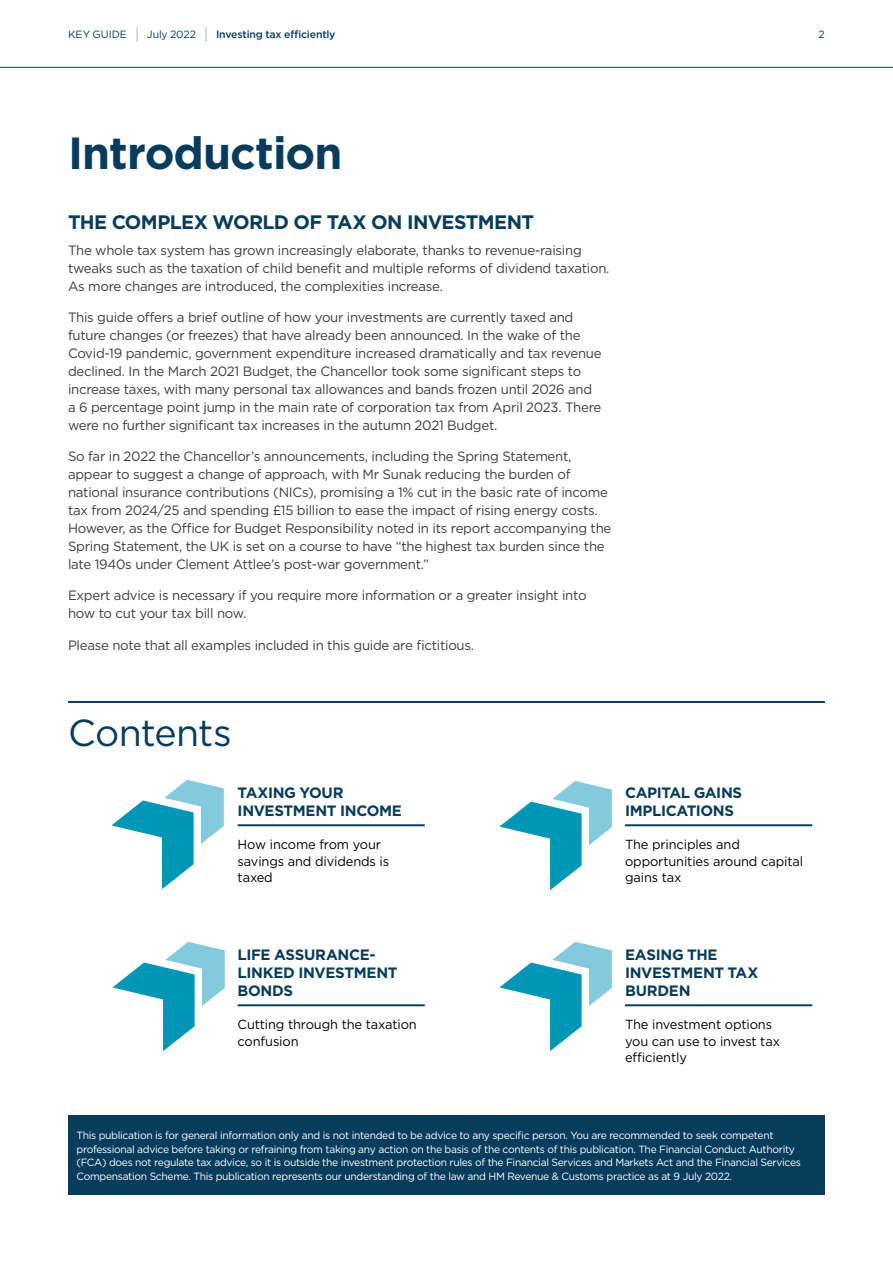
<style>
.page{position:relative;width:893px;height:1263px;background:#fff}
.page>*{position:absolute;margin:0;border:0;box-sizing:border-box;transform-origin:0 0}
.t1{font:700 45px "Gotham";letter-spacing:-.02em;color:#083c5d}
.t2{font:37.5px "Gotham";letter-spacing:-.015em;color:#083c5d}
.t3{font:700 19.5px "Gotham";letter-spacing:-.03em;color:#083c5d}
.t4{font:700 15px/18px "Gotham";letter-spacing:-.02em;color:#083c5d}
.t5{font:13.5px/18px "Gotham";letter-spacing:-.02em;color:#3c3c3b}
.t6{font:13.2px/16.5px "Gotham";letter-spacing:-.01em;color:#000}
.t7{font:10.5px/13.5px "Gotham";letter-spacing:-.03em;color:#fff}
.t8{font:500 10.5px "Gotham";letter-spacing:-.015em;color:#083c5d}
.t9{font:10.5px "Gotham";color:#083c5d}
.s1{font-weight:400}
.s2{font-weight:100;font-size:16.2px}
</style>
<div class="page">
<hr style="left:238px;top:824px;width:187px;height:2px;background:#083c5d">
<hr style="left:238px;top:1004px;width:187px;height:2px;background:#083c5d">
<hr style="left:625px;top:824px;width:187px;height:2px;background:#083c5d">
<hr style="left:625px;top:1004px;width:187px;height:2px;background:#083c5d">
<hr style="left:68px;top:701px;width:757px;height:2px;background:#083c5d">
<div style="left:68px;top:1115px;width:757px;height:80px;background:#083c5d"></div>
<hr style="left:0;top:67px;width:893px;height:1px;background:#083c5d">
<svg style="left:112px;top:780px;width:112px;height:109px"></svg>
<svg style="left:113px;top:942px;width:112px;height:109px"></svg>
<svg style="left:500px;top:781px;width:112px;height:109px"></svg>
<svg style="left:500px;top:942px;width:112px;height:109px"></svg>
<p class="t8" style="left:68px;top:27px;width:269px"><span class="s1">KEY GUIDE</span> <span class="s2">|</span> <span class="s1">July 2022</span> <span class="s2">|</span> Investing tax efficiently</p>
<p class="t9" style="left:819px;top:27px;width:8px">2</p>
<h1 class="t1" style="left:68px;top:123px;width:276px">Introduction</h1>
<h3 class="t3" style="left:68px;top:209px;width:468px">THE COMPLEX WORLD OF TAX ON INVESTMENT</h3>
<p class="t5" style="left:68px;top:241px;width:543px">The whole tax system has grown increasingly elaborate, thanks to revenue-raising tweaks such as the taxation of child benefit and multiple reforms of dividend taxation.<br>As more changes are introduced, the complexities increase.</p>
<p class="t5" style="left:68px;top:308px;width:535px">This guide offers a brief outline of how your investments are currently taxed and future changes (or freezes) that have already been announced. In the wake of the Covid-19 pandemic, government expenditure increased dramatically and tax revenue declined. In the March 2021 Budget, the Chancellor took some significant steps to increase taxes, with many personal tax allowances and bands frozen until 2026 and a 6 percentage point jump in the main rate of corporation tax from April 2023. There were no further significant tax increases in the autumn 2021 Budget.</p>
<p class="t5" style="left:68px;top:447px;width:545px">So far in 2022 the Chancellor’s announcements, including the Spring Statement, appear to suggest a change of approach, with Mr Sunak reducing the burden of national insurance contributions (NICs), promising a 1% cut in the basic rate of income tax from 2024/25 and spending £15 billion to ease the impact of rising energy costs.<br>However, as the Office for Budget Responsibility noted in its report accompanying the Spring Statement, the UK is set on a course to have “the highest tax burden since the late 1940s under Clement Attlee’s post-war government.”</p>
<p class="t5" style="left:68px;top:586px;width:520px">Expert advice is necessary if you require more information or a greater insight into how to cut your tax bill now.</p>
<p class="t5" style="left:68px;top:636px;width:408px">Please note that all examples included in this guide are fictitious.</p>
<h2 class="t2" style="left:68px;top:708px;width:165px">Contents</h2>
<p class="t4" style="left:238px;top:783px;width:166px">TAXING YOUR<br>INVESTMENT INCOME</p>
<p class="t6" style="left:238px;top:836px;width:153px">How income from your savings and dividends is taxed</p>
<p class="t4" style="left:238px;top:945px;width:161px">LIFE ASSURANCE-<br>LINKED INVESTMENT<br>BONDS</p>
<p class="t6" style="left:238px;top:1016px;width:181px">Cutting through the taxation confusion</p>
<p class="t4" style="left:625px;top:783px;width:119px">CAPITAL GAINS<br>IMPLICATIONS</p>
<p class="t6" style="left:625px;top:836px;width:179px">The principles and opportunities around capital gains tax</p>
<p class="t4" style="left:625px;top:945px;width:135px">EASING THE<br>INVESTMENT TAX<br>BURDEN</p>
<p class="t6" style="left:625px;top:1016px;width:156px">The investment options you can use to invest tax efficiently</p>
<p class="t7" style="left:77px;top:1128px;width:726px">This publication is for general information only and is not intended to be advice to any specific person. You are recommended to seek competent professional advice before taking or refraining from taking any action on the basis of the contents of this publication. The Financial Conduct Authority (FCA) does not regulate tax advice, so it is outside the investment protection rules of the Financial Services and Markets Act and the Financial Services Compensation Scheme. This publication represents our understanding of the law and HM Revenue &amp; Customs practice as at 9 July 2022.</p>
</div>
